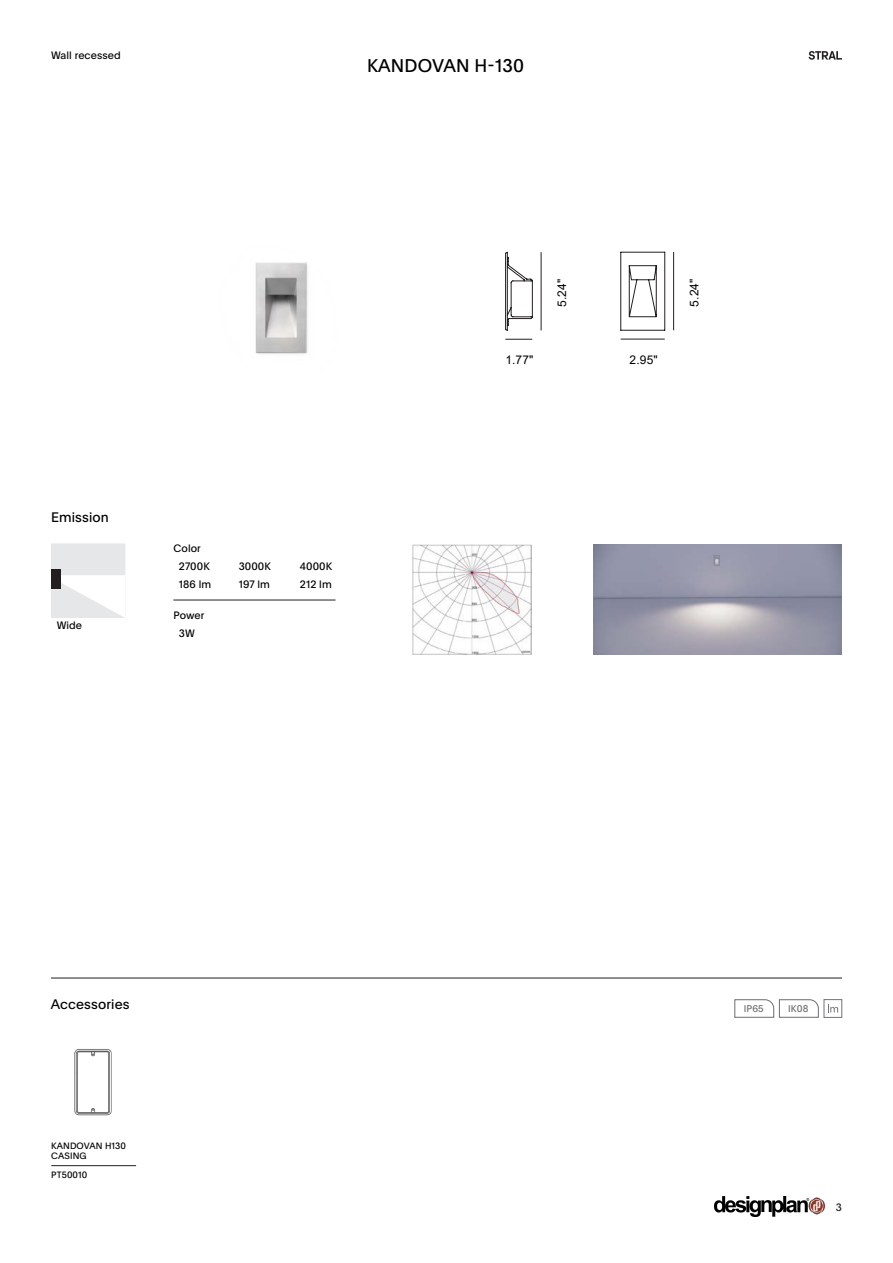
<style>
.page{position:relative;width:893px;height:1263px;background:#fff}
.page>*{position:absolute;margin:0;border:0;box-sizing:border-box;transform-origin:0 0}
.t1{font:18px "Plain";letter-spacing:.01em;color:#000}
.t2{font:13.5px "Plain";letter-spacing:.01em;color:#000}
.t3{font:12px "Arial";letter-spacing:.01em;color:#000}
.t4{font:10.5px "Plain";letter-spacing:.01em;color:#000}
.Paragrafo_base{font:10.5px "Plain";color:#231f20}
.Paragrafo_base-2{font:9.6px "Plain";letter-spacing:.01em;color:#6c6d70}
.t5{font:9px "Plain";letter-spacing:.01em;color:#000}
</style>
<div class="page">
<svg style="left:809px;top:51px;width:33px;height:9px"></svg>
<img style="left:255px;top:262px;width:53px;height:92px">
<hr style="left:51px;top:978px;width:791px;height:1px;background:#231f20">
<hr style="left:51px;top:1165px;width:85px;height:1px;background:#231f20">
<hr style="left:173px;top:600px;width:162px;height:1px;background:#231f20">
<img style="left:413px;top:544px;width:119px;height:110px">
<svg style="left:51px;top:543px;width:74px;height:75px"></svg>
<div style="left:51px;top:569px;width:9px;height:19px;background:#231f20"></div>
<svg style="left:734px;top:999px;width:85px;height:18px"></svg>
<div style="left:824px;top:999px;width:18px;height:18px;border:1px solid #737378"></div>
<svg style="left:828px;top:1004px;width:10px;height:8px"></svg>
<svg style="left:505px;top:252px;width:28px;height:79px"></svg>
<hr style="left:541px;top:252px;width:1px;height:78px;background:#231f20">
<svg style="left:505px;top:339px;width:27px;height:1px"></svg>
<svg style="left:620px;top:252px;width:45px;height:78px"></svg>
<hr style="left:673px;top:252px;width:1px;height:78px;background:#231f20">
<hr style="left:621px;top:339px;width:44px;height:1px;background:#231f20">
<img style="left:74px;top:1049px;width:38px;height:67px">
<img style="left:715px;top:1196px;width:109px;height:21px">
<p class="t4" style="left:51px;top:48px;width:71px">Wall recessed</p>
<p class="t1" style="left:367px;top:53px;width:158px">KANDOVAN H-130</p>
<p class="t2" style="left:51px;top:508px;width:59px">Emission</p>
<p class="t4" style="left:57px;top:618px;width:27px">Wide</p>
<p class="t4" style="left:173px;top:541px;width:29px">Color</p>
<p class="t4" style="left:179px;top:559px;width:32px">2700K</p>
<p class="t4" style="left:179px;top:577px;width:34px">186 lm</p>
<p class="t4" style="left:173px;top:608px;width:32px">Power</p>
<p class="t4" style="left:179px;top:626px;width:17px">3W</p>
<p class="t4" style="left:239px;top:559px;width:34px">3000K</p>
<p class="t4" style="left:239px;top:577px;width:33px">197 lm</p>
<p class="t4" style="left:300px;top:559px;width:34px">4000K</p>
<p class="t4" style="left:300px;top:577px;width:33px">212 lm</p>
<p class="t3" style="left:505px;top:352px;width:30px">1.77"</p>
<p class="t3" style="left:554px;top:307px;width:30px;rotate:-90deg">5.24"</p>
<p class="t3" style="left:686px;top:307px;width:30px;rotate:-90deg">5.24"</p>
<p class="t3" style="left:630px;top:352px;width:30px">2.95"</p>
<p class="t2" style="left:51px;top:995px;width:80px">Accessories</p>
<p class="t5" style="left:51px;top:1139px;width:76px">KANDOVAN H130</p>
<p class="t5" style="left:51px;top:1150px;width:37px">CASING</p>
<p class="t5" style="left:51px;top:1168px;width:38px">PT50010</p>
<p class="Paragrafo_base-2" style="left:744px;top:1002px;width:21px">IP65</p>
<p class="Paragrafo_base-2" style="left:788px;top:1002px;width:22px">IK08</p>
<p class="Paragrafo_base" style="left:836px;top:1200px;width:8px">3</p>
</div>
